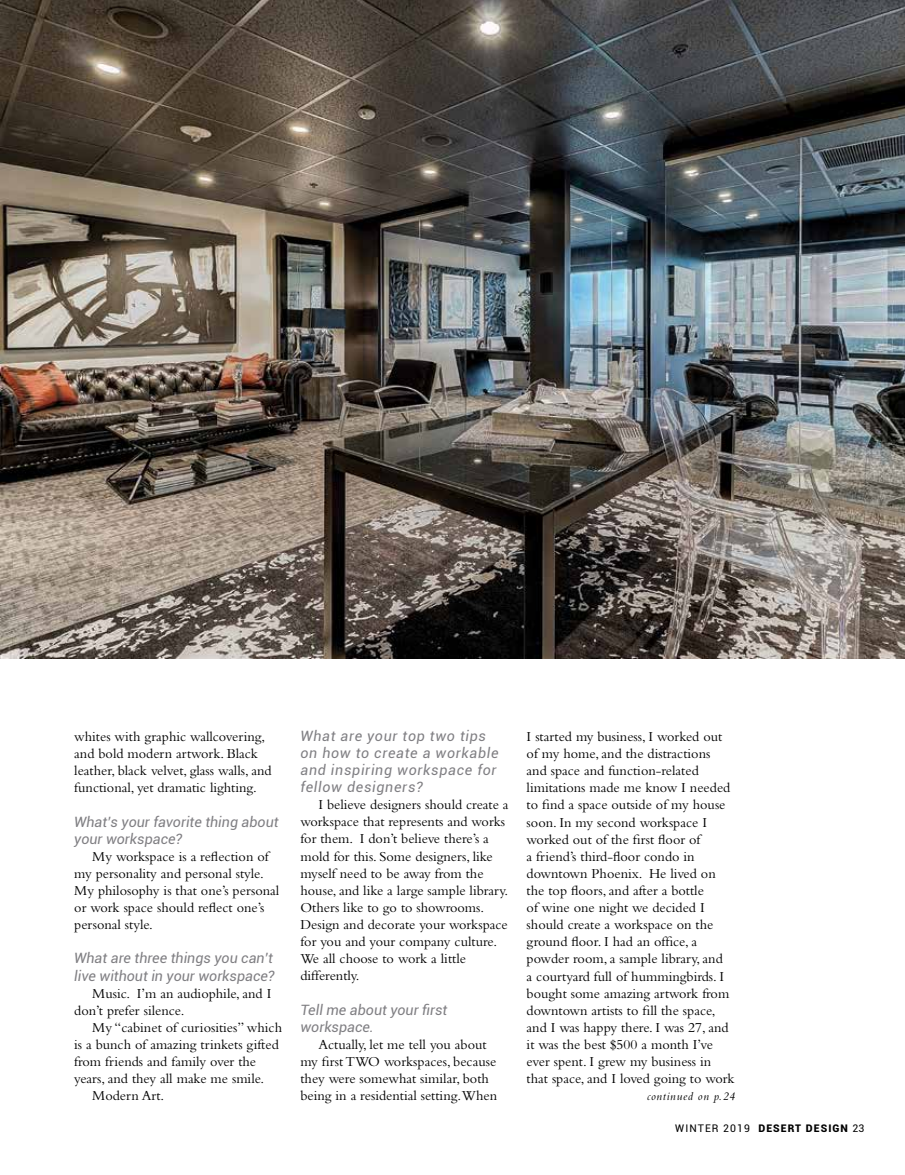
<style>
.page{position:relative;width:905px;height:1175px;background:#fff}
.page>*{position:absolute;margin:0;border:0;box-sizing:border-box;transform-origin:0 0}
.t1{font:14.25px/17.1px "Bembo";color:#000}
.t2{font:italic 14.25px/17.1px "Roboto";color:#807f83}
.t3{font:italic 14.25px/17.1px "Roboto";letter-spacing:.05em;color:#807f83}
.t4{font:italic 12px "Bembo";letter-spacing:.06em;color:#000}
.t5{font:10.5px "Roboto";letter-spacing:.1em;color:#000}
.s1{font-weight:900}
</style>
<div class="page">
<img style="left:0;top:0;width:904px;height:658px">
<img style="left:0;top:178px;width:1px;height:377px">
<p class="t1" style="left:74px;top:727px;width:199px">whites with graphic wallcovering, and bold modern artwork. Black leather, black velvet, glass walls, and functional, yet dramatic lighting.</p>
<p class="t2" style="left:74px;top:812px;width:206px">What’s your favorite thing about your workspace?</p>
<p class="t1" style="left:74px;top:847px;width:206px;text-indent:18px">My workspace is a reflection of my personality and personal style.<br>My philosophy is that one’s personal or work space should reflect one’s personal style.</p>
<p class="t2" style="left:74px;top:949px;width:202px">What are three things you can’t live without in your workspace?</p>
<p class="t1" style="left:74px;top:984px;width:199px;text-indent:18px">Music. I’m an audiophile, and I don’t prefer silence.</p>
<p class="t1" style="left:92px;top:1018px;width:191px">My “cabinet of curiosities” which</p>
<p class="t1" style="left:74px;top:1035px;width:206px">is a bunch of amazing trinkets gifted</p>
<p class="t1" style="left:74px;top:1052px;width:183px">from friends and family over the</p>
<p class="t1" style="left:74px;top:1069px;width:191px">years, and they all make me smile.</p>
<p class="t1" style="left:92px;top:1087px;width:74px">Modern Art.</p>
<p class="t3" style="left:300px;top:726px;width:200px">What are your top two tips on how to create a workable and inspiring workspace for fellow designers?</p>
<p class="t1" style="left:300px;top:796px;width:210px;text-indent:18px">I believe designers should create a workspace that represents and works for them. I don’t believe there’s a mold for this. Some designers, like myself need to be away from the house, and like a large sample library.<br>Others like to go to showrooms.<br>Design and decorate your workspace for you and your company culture.<br>We all choose to work a little differently.</p>
<p class="t2" style="left:300px;top:1000px;width:148px">Tell me about your first workspace.</p>
<p class="t1" style="left:300px;top:1035px;width:198px;text-align:center">Actually, let me tell you about<br>my first TWO workspaces, because they were somewhat similar, both being in a residential setting.When</p>
<p class="t1" style="left:526px;top:727px;width:209px">I started my business, I worked out of my home, and the distractions<br>and space and function-related limitations made me know I needed to find a space outside of my house soon. In my second workspace I worked out of the first floor of<br>a friend’s third-floor condo in downtown Phoenix. He lived on the top floors, and after a bottle<br>of wine one night we decided I should create a workspace on the ground floor. I had an office, a powder room, a sample library, and<br>a courtyard full of hummingbirds. I bought some amazing artwork from downtown artists to fill the space, and I was happy there. I was 27, and it was the best $500 a month I’ve ever spent. I grew my business in that space, and I loved going to work</p>
<p class="t4" style="left:647px;top:1089px;width:89px">continued on p.24</p>
<p class="t5" style="left:675px;top:1121px;width:191px">WINTER 2019 <span class="s1">DESERT DESIGN</span> 23</p>
</div>
